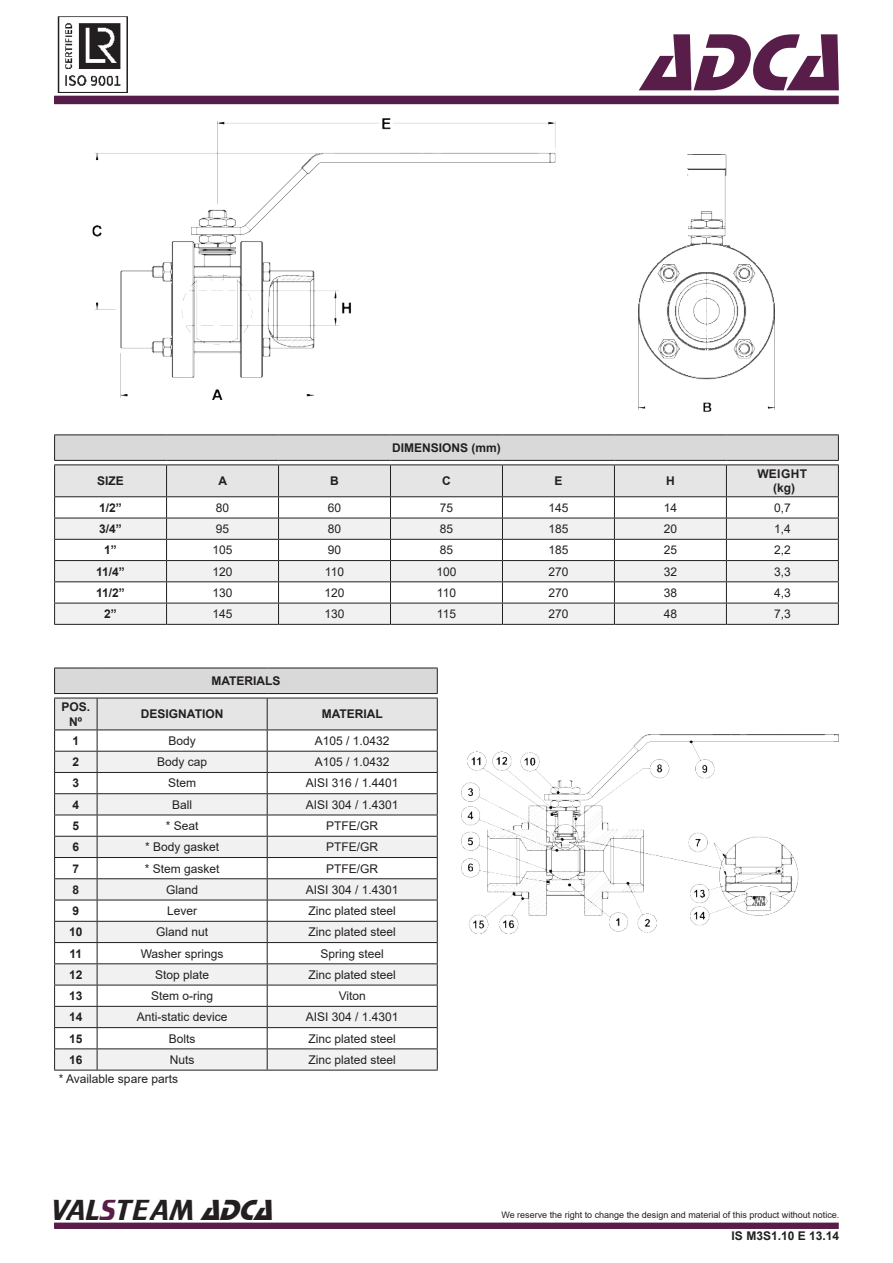
<style>
.page{position:relative;width:893px;height:1263px;background:#fff}
.page>*{position:absolute;margin:0;border:0;box-sizing:border-box;transform-origin:0 0}
.t1{font:italic 84px "Stop D";color:#581d49}
.t2{font:30px "Trekker";color:#231f20}
.t3{font:12px "Arial";color:#231f20}
.t4{font:700 12px/14.4px "Arial";color:#231f20;text-align:center}
.t5{font:700 12px/14.4px "Arial";letter-spacing:.035em;color:#231f20;text-align:center}
.t6{font:9px "Arial";color:#231f20}
.s1{color:#581d49}
.s2{font-family:"Stop D";font-style:italic}
</style>
<div class="page">
<div style="left:55px;top:96px;width:783px;height:7px;background:#571d4a"></div>
<div style="left:54px;top:96px;width:785px;height:8px;border:2px solid #581d49"></div>
<div style="left:54px;top:1223px;width:785px;height:6px;border:2px solid #581d49"></div>
<img style="left:57px;top:16px;width:71px;height:76px">
<img style="left:92px;top:118px;width:464px;height:282px">
<img style="left:639px;top:154px;width:136px;height:258px">
<hr style="left:54px;top:434px;width:113px;height:1px;background:#231f20">
<hr style="left:167px;top:434px;width:112px;height:1px;background:#231f20">
<hr style="left:279px;top:434px;width:111px;height:1px;background:#231f20">
<hr style="left:390px;top:434px;width:112px;height:1px;background:#231f20">
<hr style="left:502px;top:434px;width:112px;height:1px;background:#231f20">
<hr style="left:614px;top:434px;width:112px;height:1px;background:#231f20">
<hr style="left:726px;top:434px;width:113px;height:1px;background:#231f20">
<svg style="left:54px;top:435px;width:785px;height:189px"></svg>
<hr style="left:54px;top:624px;width:113px;height:1px;background:#231f20">
<hr style="left:167px;top:624px;width:112px;height:1px;background:#231f20">
<hr style="left:279px;top:624px;width:111px;height:1px;background:#231f20">
<hr style="left:390px;top:624px;width:112px;height:1px;background:#231f20">
<hr style="left:502px;top:624px;width:112px;height:1px;background:#231f20">
<hr style="left:614px;top:624px;width:112px;height:1px;background:#231f20">
<hr style="left:726px;top:624px;width:113px;height:1px;background:#231f20">
<hr style="left:54px;top:1070px;width:43px;height:1px;background:#231f20">
<hr style="left:97px;top:1070px;width:170px;height:1px;background:#231f20">
<hr style="left:267px;top:1070px;width:171px;height:1px;background:#231f20">
<svg style="left:54px;top:668px;width:384px;height:402px"></svg>
<hr style="left:54px;top:693px;width:43px;height:1px;background:#231f20">
<hr style="left:97px;top:693px;width:170px;height:1px;background:#231f20">
<hr style="left:267px;top:693px;width:171px;height:1px;background:#231f20">
<hr style="left:54px;top:698px;width:43px;height:1px;background:#231f20">
<hr style="left:97px;top:698px;width:170px;height:1px;background:#231f20">
<hr style="left:267px;top:698px;width:171px;height:1px;background:#231f20">
<img style="left:461px;top:734px;width:378px;height:200px">
<h1 class="t1" style="left:640px;top:12px;width:199px">ADCA</h1>
<p class="t4" style="left:392px;top:442px;width:110px">DIMENSIONS (mm)</p>
<p class="t4" style="left:97px;top:475px;width:28px">SIZE</p>
<p class="t4" style="left:218px;top:475px;width:10px">A</p>
<p class="t4" style="left:330px;top:475px;width:10px">B</p>
<p class="t4" style="left:442px;top:475px;width:10px">C</p>
<p class="t4" style="left:554px;top:475px;width:10px">E</p>
<p class="t4" style="left:666px;top:475px;width:10px">H</p>
<p class="t5" style="left:757px;top:468px;width:51px">WEIGHT (kg)</p>
<p class="t4" style="left:99px;top:501px;width:24px">1/2”</p>
<p class="t3" style="left:216px;top:503px;width:15px">80</p>
<p class="t3" style="left:328px;top:503px;width:15px">60</p>
<p class="t3" style="left:440px;top:503px;width:15px">75</p>
<p class="t3" style="left:548px;top:503px;width:22px">145</p>
<p class="t3" style="left:664px;top:503px;width:15px">14</p>
<p class="t3" style="left:774px;top:499px;width:18px">0,7</p>
<p class="t4" style="left:99px;top:523px;width:24px">3/4”</p>
<p class="t3" style="left:216px;top:524px;width:15px">95</p>
<p class="t3" style="left:328px;top:524px;width:15px">80</p>
<p class="t3" style="left:440px;top:524px;width:15px">85</p>
<p class="t3" style="left:548px;top:524px;width:22px">185</p>
<p class="t3" style="left:664px;top:524px;width:15px">20</p>
<p class="t3" style="left:774px;top:521px;width:18px">1,4</p>
<p class="t4" style="left:104px;top:544px;width:14px">1”</p>
<p class="t3" style="left:213px;top:545px;width:22px">105</p>
<p class="t3" style="left:328px;top:545px;width:15px">90</p>
<p class="t3" style="left:440px;top:545px;width:15px">85</p>
<p class="t3" style="left:548px;top:545px;width:22px">185</p>
<p class="t3" style="left:664px;top:545px;width:15px">25</p>
<p class="t3" style="left:774px;top:542px;width:18px">2,2</p>
<p class="t4" style="left:96px;top:565px;width:30px">11/4”</p>
<p class="t3" style="left:213px;top:567px;width:22px">120</p>
<p class="t3" style="left:325px;top:567px;width:21px">110</p>
<p class="t3" style="left:436px;top:567px;width:22px">100</p>
<p class="t3" style="left:548px;top:567px;width:22px">270</p>
<p class="t3" style="left:664px;top:567px;width:15px">32</p>
<p class="t3" style="left:774px;top:563px;width:18px">3,3</p>
<p class="t4" style="left:96px;top:586px;width:30px">11/2”</p>
<p class="t3" style="left:213px;top:588px;width:22px">130</p>
<p class="t3" style="left:324px;top:588px;width:22px">120</p>
<p class="t3" style="left:437px;top:588px;width:21px">110</p>
<p class="t3" style="left:548px;top:588px;width:22px">270</p>
<p class="t3" style="left:664px;top:588px;width:15px">38</p>
<p class="t3" style="left:774px;top:584px;width:18px">4,3</p>
<p class="t4" style="left:104px;top:608px;width:14px">2”</p>
<p class="t3" style="left:213px;top:609px;width:22px">145</p>
<p class="t3" style="left:324px;top:609px;width:22px">130</p>
<p class="t3" style="left:437px;top:609px;width:21px">115</p>
<p class="t3" style="left:548px;top:609px;width:22px">270</p>
<p class="t3" style="left:664px;top:609px;width:15px">48</p>
<p class="t3" style="left:774px;top:606px;width:18px">7,3</p>
<p class="t4" style="left:211px;top:675px;width:71px">MATERIALS</p>
<p class="t4" style="left:62px;top:701px;width:30px">POS.<br>Nº</p>
<p class="t4" style="left:141px;top:708px;width:84px">DESIGNATION</p>
<p class="t4" style="left:322px;top:708px;width:63px">MATERIAL</p>
<p class="t4" style="left:73px;top:735px;width:8px">1</p>
<p class="t3" style="left:168px;top:736px;width:29px">Body</p>
<p class="t3" style="left:315px;top:736px;width:76px">A105 / 1.0432</p>
<p class="t4" style="left:73px;top:756px;width:8px">2</p>
<p class="t3" style="left:157px;top:757px;width:52px">Body cap</p>
<p class="t3" style="left:315px;top:757px;width:76px">A105 / 1.0432</p>
<p class="t4" style="left:73px;top:777px;width:8px">3</p>
<p class="t3" style="left:168px;top:779px;width:30px">Stem</p>
<p class="t3" style="left:306px;top:779px;width:94px">AISI 316 / 1.4401</p>
<p class="t4" style="left:73px;top:798px;width:8px">4</p>
<p class="t3" style="left:172px;top:800px;width:22px">Ball</p>
<p class="t3" style="left:306px;top:800px;width:94px">AISI 304 / 1.4301</p>
<p class="t4" style="left:73px;top:820px;width:8px">5</p>
<p class="t3" style="left:166px;top:821px;width:34px">* Seat</p>
<p class="t3" style="left:326px;top:821px;width:54px">PTFE/GR</p>
<p class="t4" style="left:73px;top:841px;width:8px">6</p>
<p class="t3" style="left:145px;top:842px;width:76px">* Body gasket</p>
<p class="t3" style="left:326px;top:842px;width:54px">PTFE/GR</p>
<p class="t4" style="left:73px;top:862px;width:8px">7</p>
<p class="t3" style="left:145px;top:864px;width:76px">* Stem gasket</p>
<p class="t3" style="left:326px;top:864px;width:54px">PTFE/GR</p>
<p class="t4" style="left:73px;top:883px;width:8px">8</p>
<p class="t3" style="left:166px;top:885px;width:34px">Gland</p>
<p class="t3" style="left:306px;top:885px;width:94px">AISI 304 / 1.4301</p>
<p class="t4" style="left:73px;top:905px;width:8px">9</p>
<p class="t3" style="left:167px;top:906px;width:32px">Lever</p>
<p class="t3" style="left:309px;top:906px;width:89px">Zinc plated steel</p>
<p class="t4" style="left:69px;top:926px;width:15px">10</p>
<p class="t3" style="left:156px;top:927px;width:54px">Gland nut</p>
<p class="t3" style="left:309px;top:927px;width:89px">Zinc plated steel</p>
<p class="t4" style="left:70px;top:947px;width:14px">11</p>
<p class="t3" style="left:141px;top:949px;width:84px">Washer springs</p>
<p class="t3" style="left:321px;top:949px;width:65px">Spring steel</p>
<p class="t4" style="left:69px;top:968px;width:15px">12</p>
<p class="t3" style="left:155px;top:970px;width:56px">Stop plate</p>
<p class="t3" style="left:309px;top:970px;width:89px">Zinc plated steel</p>
<p class="t4" style="left:69px;top:990px;width:15px">13</p>
<p class="t3" style="left:151px;top:991px;width:64px">Stem o-ring</p>
<p class="t3" style="left:339px;top:991px;width:29px">Viton</p>
<p class="t4" style="left:69px;top:1011px;width:15px">14</p>
<p class="t3" style="left:137px;top:1012px;width:92px">Anti-static device</p>
<p class="t3" style="left:306px;top:1012px;width:94px">AISI 304 / 1.4301</p>
<p class="t4" style="left:69px;top:1032px;width:15px">15</p>
<p class="t3" style="left:169px;top:1034px;width:28px">Bolts</p>
<p class="t3" style="left:309px;top:1034px;width:89px">Zinc plated steel</p>
<p class="t4" style="left:69px;top:1053px;width:15px">16</p>
<p class="t3" style="left:170px;top:1055px;width:26px">Nuts</p>
<p class="t3" style="left:309px;top:1055px;width:89px">Zinc plated steel</p>
<p class="t3" style="left:59px;top:1074px;width:121px">* Available spare parts</p>
<h2 class="t2" style="left:51px;top:1192px;width:222px">VAL<span class="s1">S</span>TEAM <span class="s2">ADCA</span></h2>
<p class="t6" style="left:501px;top:1211px;width:340px">We reserve the right to change the design and material of this product without notice.</p>
<p class="t4" style="left:732px;top:1229px;width:109px">IS M3S1.10 E 13.14</p>
</div>
